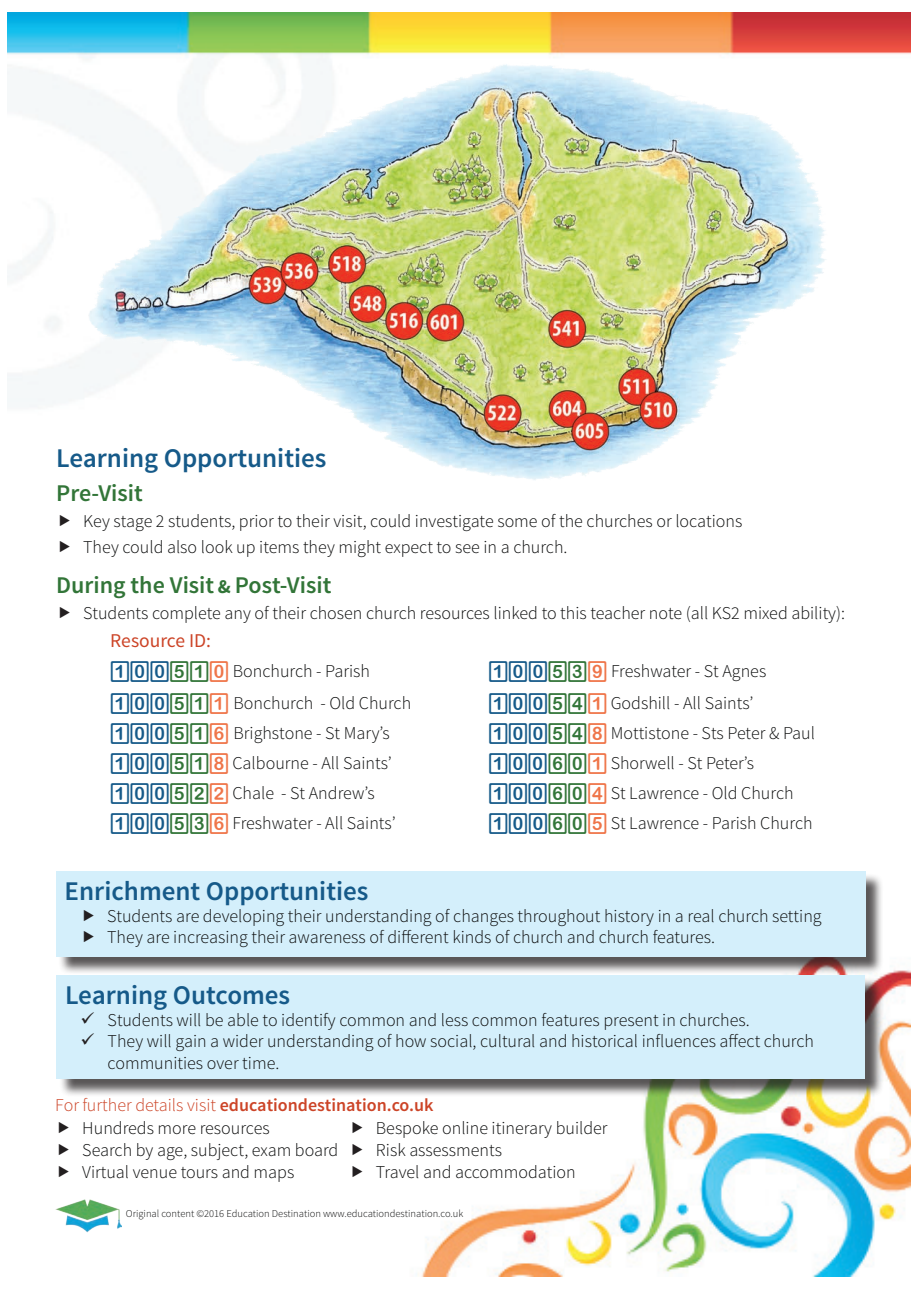
<style>
.page{position:relative;width:919px;height:1289px;background:#fff}
.page>*{position:absolute;margin:0;border:0;box-sizing:border-box;transform-origin:0 0}
.t1{font:600 27px "Source Sans Pro";color:#165a89}
.t2{font:600 24px "Source Sans Pro";color:#327538}
.t3{font:19.5px "Source Sans Pro";color:#cc4427}
.t4{font:300 18px/21.6px "Source Sans Pro";color:#0c0d0d}
.t5{font:600 18px "Source Sans Pro";color:#cc4427}
.t6{font:300 10.5px "Source Sans Pro";color:#0c0d0d}
.s1{font-weight:700;font-size:19.5px}
.s2{font-family:"D3 Round Squarism";font-weight:400;font-size:22.5px;color:#165a89}
.s3{font-family:"D3 Round Squarism";font-weight:400;font-size:22.5px;color:#327538}
.s4{font-family:"D3 Round Squarism";font-weight:400;font-size:22.5px;color:#ef7549}
.s5{color:#231f20}
.s6{font-weight:300}
</style>
<div class="page">
<img style="left:7px;top:13px;width:903px;height:1263px">
<img style="left:55px;top:1199px;width:67px;height:33px">
<div style="left:59px;top:977px;width:824px;height:120px;background:#231f20;opacity:.75"></div>
<div style="left:57px;top:975px;width:807px;height:103px;background:#d4effb"></div>
<div style="left:58px;top:873px;width:825px;height:102px;background:#231f20;opacity:.75"></div>
<div style="left:56px;top:871px;width:809px;height:85px;background:#d4effb"></div>
<img style="left:82px;top:60px;width:756px;height:422px">
<svg style="left:59px;top:1122px;width:10px;height:11px"></svg>
<svg style="left:59px;top:1143px;width:10px;height:12px"></svg>
<svg style="left:59px;top:1165px;width:10px;height:11px"></svg>
<svg style="left:353px;top:1122px;width:9px;height:11px"></svg>
<svg style="left:353px;top:1143px;width:9px;height:12px"></svg>
<svg style="left:353px;top:1165px;width:9px;height:11px"></svg>
<svg style="left:60px;top:515px;width:10px;height:11px"></svg>
<svg style="left:60px;top:540px;width:10px;height:12px"></svg>
<svg style="left:60px;top:607px;width:10px;height:11px"></svg>
<h1 class="t1" style="left:56px;top:441px;width:272px">Learning Opportunities</h1>
<h2 class="t2" style="left:56px;top:478px;width:88px">Pre-Visit</h2>
<p class="t4" style="left:83px;top:508px;width:660px;line-height:25.8px">Key stage 2 students, prior to their visit, could investigate some of the churches or locations<br>They could also look up items they might expect to see in a church.</p>
<h2 class="t2" style="left:56px;top:570px;width:277px">During the Visit <span class="s1">&amp;</span> Post-Visit</h2>
<p class="t4" style="left:83px;top:602px;width:763px">Students complete any of their chosen church resources linked to this teacher note (all KS2 mixed ability):</p>
<p class="t3" style="left:110px;top:628px;width:102px">Resource ID:</p>
<p class="t4" style="left:110px;top:660px;width:261px"><span class="s2">100</span><span class="s3">51</span><span class="s4">0</span> Bonchurch - Parish</p>
<p class="t4" style="left:488px;top:660px;width:279px"><span class="s2">100</span><span class="s3">53</span><span class="s4">9</span> Freshwater - St Agnes</p>
<p class="t4" style="left:110px;top:692px;width:302px"><span class="s2">100</span><span class="s3">51</span><span class="s4">1</span> Bonchurch - Old Church</p>
<p class="t4" style="left:488px;top:692px;width:266px"><span class="s2">100</span><span class="s3">54</span><span class="s4">1</span> Godshill - All Saints’</p>
<p class="t4" style="left:110px;top:722px;width:281px"><span class="s2">100</span><span class="s3">51</span><span class="s4">6</span> Brighstone - St Mary’s</p>
<p class="t4" style="left:488px;top:722px;width:328px"><span class="s2">100</span><span class="s3">54</span><span class="s4">8</span> Mottistone - Sts Peter &amp; Paul</p>
<p class="t4" style="left:110px;top:752px;width:283px"><span class="s2">100</span><span class="s3">51</span><span class="s4">8</span> Calbourne - All Saints’</p>
<p class="t4" style="left:488px;top:752px;width:267px"><span class="s2">100</span><span class="s3">60</span><span class="s4">1</span> Shorwell - St Peter’s</p>
<p class="t4" style="left:110px;top:782px;width:266px"><span class="s2">100</span><span class="s3">52</span><span class="s4">2</span> Chale - St Andrew’s</p>
<p class="t4" style="left:488px;top:782px;width:307px"><span class="s2">100</span><span class="s3">60</span><span class="s4">4</span> St Lawrence - Old Church</p>
<p class="t4" style="left:110px;top:812px;width:287px"><span class="s2">100</span><span class="s3">53</span><span class="s4">6</span> Freshwater - All Saints’</p>
<p class="t4" style="left:488px;top:812px;width:326px"><span class="s2">100</span><span class="s3">60</span><span class="s4">5</span> St Lawrence - Parish Church</p>
<h1 class="t1" style="left:65px;top:874px;width:305px">Enrichment Opportunities</h1>
<p class="t4" style="left:107px;top:905px;width:716px">Students are developing their understanding of changes throughout history in a real church setting<br>They are increasing their awareness of different kinds of church and church features.</p>
<h1 class="t1" style="left:65px;top:978px;width:227px">Learning Outcomes</h1>
<p class="t4" style="left:81px;top:1008px;width:670px"><span class="s5">✓</span> Students will be able to identify common and less common features present in churches.</p>
<p class="t4" style="left:108px;top:1030px;width:708px;text-indent:-27px"><span class="s5">✓</span> They will gain a wider understanding of how social, cultural and historical influences affect church communities over time.</p>
<p class="t5" style="left:55px;top:1093px;width:380px"><span class="s6">For further details visit</span> educationdestination.co.uk</p>
<p class="t4" style="left:82px;top:1117px;width:257px">Hundreds more resources<br>Search by age, subject, exam board<br>Virtual venue tours and maps</p>
<p class="t4" style="left:376px;top:1117px;width:233px">Bespoke online itinerary builder<br>Risk assessments<br>Travel and accommodation</p>
<p class="t6" style="left:126px;top:1207px;width:339px">Original content ©2016 Education Destination www.educationdestination.co.uk</p>
</div>
